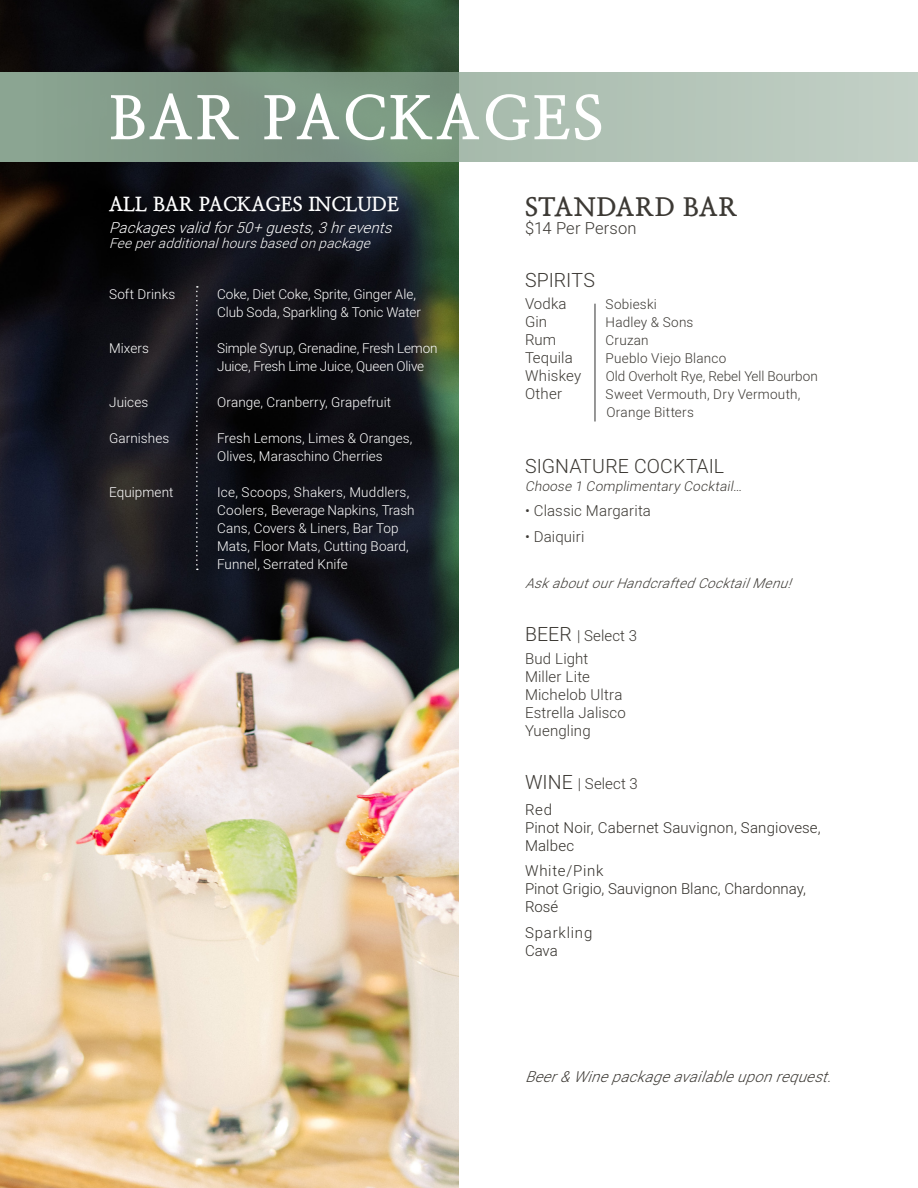
<style>
.page{position:relative;width:918px;height:1188px;background:#fff}
.page>*{position:absolute;margin:0;border:0;box-sizing:border-box;transform-origin:0 0}
.t1{font:800 60px "Nanum Myeongjo";letter-spacing:.05em;color:#fff}
.t2{font:800 25.5px "Nanum Myeongjo";letter-spacing:.04em;color:#3c3934}
.t3{font:300 19.5px "Heebo";letter-spacing:.005em;color:#3c3934}
.t4{font:800 19.5px "Nanum Myeongjo";color:#fff}
.t5{font:300 16.5px "Heebo";letter-spacing:.005em;color:#3c3934}
.t6{font:300 15px "Heebo";letter-spacing:.01em;color:#3c3934}
.t7{font:300 15px/18px "Heebo";letter-spacing:.01em;color:#322f2a}
.t8{font:italic 300 15px "Heebo";color:#3c3934}
.t9{font:italic 300 15px "Heebo";color:#fff}
.t10{font:300 15px "Heebo";letter-spacing:.05em;color:#322f2a}
.t11{font:300 13.5px/18px "Heebo";letter-spacing:.005em;color:#fff}
.t12{font:300 13.5px/18px "Heebo";letter-spacing:.015em;color:#3c3934}
.t13{font:italic 300 13.5px "Heebo";color:#3c3934}
.t14{font:300 13.5px/18px "Heebo";letter-spacing:-.015em;color:#fff}
.t15{font:italic 300 13.5px "Heebo";color:#fff}
.s1{font-size:19.5px}
</style>
<div class="page">
<img style="left:0;top:0;width:459px;height:1188px">
<svg style="left:0;top:72px;width:918px;height:90px;background:#9aaf9f"></svg>
<svg style="left:196px;top:286px;width:2px;height:284px"></svg>
<hr style="left:595px;top:304px;width:1px;height:118px;background:#303030">
<p class="t1" style="left:110px;top:82px;width:495px">BAR PACKAGES</p>
<p class="t4" style="left:109px;top:192px;width:291px">ALL BAR PACKAGES INCLUDE</p>
<p class="t9" style="left:109px;top:218px;width:289px">Packagesvalidfor50+guests,3hrevents</p>
<p class="t15" style="left:109px;top:234px;width:267px">Feeperadditionalhoursbasedonpackage</p>
<p class="t11" style="left:109px;top:285px;width:68px">Soft Drinks</p>
<p class="t11" style="left:217px;top:285px;width:205px">Coke, Diet Coke, Sprite, Ginger Ale,<br>Club Soda, Sparkling &amp; Tonic Water</p>
<p class="t11" style="left:109px;top:339px;width:41px">Mixers</p>
<p class="t14" style="left:217px;top:339px;width:222px">Simple Syrup, Grenadine, Fresh Lemon<br>Juice, Fresh Lime Juice, Queen Olive</p>
<p class="t11" style="left:109px;top:393px;width:41px">Juices</p>
<p class="t11" style="left:217px;top:393px;width:176px">Orange, Cranberry, Grapefruit</p>
<p class="t11" style="left:109px;top:429px;width:62px">Garnishes</p>
<p class="t11" style="left:217px;top:429px;width:197px">Fresh Lemons, Limes &amp; Oranges,<br>Olives, Maraschino Cherries</p>
<p class="t11" style="left:109px;top:483px;width:66px">Equipment</p>
<p class="t11" style="left:217px;top:483px;width:199px">Ice, Scoops, Shakers, Muddlers,<br>Coolers, Beverage Napkins, Trash<br>Cans, Covers &amp; Liners, Bar Top</p>
<p class="t11" style="left:217px;top:537px;width:193px">Mats, Floor Mats, Cutting Board,<br>Funnel, Serrated Knife</p>
<p class="t2" style="left:525px;top:191px;width:214px">STANDARD BAR</p>
<p class="t5" style="left:525px;top:216px;width:113px">$14 Per Person</p>
<p class="t3" style="left:525px;top:267px;width:71px">SPIRITS</p>
<p class="t6" style="left:525px;top:294px;width:43px">Vodka</p>
<p class="t12" style="left:606px;top:295px;width:53px">Sobieski</p>
<p class="t6" style="left:525px;top:312px;width:24px">Gin</p>
<p class="t12" style="left:606px;top:313px;width:89px">Hadley &amp; Sons</p>
<p class="t6" style="left:525px;top:330px;width:33px">Rum</p>
<p class="t12" style="left:606px;top:331px;width:45px">Cruzan</p>
<p class="t6" style="left:525px;top:348px;width:49px">Tequila</p>
<p class="t12" style="left:606px;top:349px;width:122px">Pueblo Viejo Blanco</p>
<p class="t6" style="left:525px;top:366px;width:58px">Whiskey</p>
<p class="t12" style="left:606px;top:367px;width:214px">Old Overholt Rye, Rebel Yell Bourbon</p>
<p class="t6" style="left:525px;top:384px;width:39px">Other</p>
<p class="t12" style="left:606px;top:385px;width:196px">Sweet Vermouth, Dry Vermouth,<br>Orange Bitters</p>
<p class="t3" style="left:525px;top:452px;width:201px">SIGNATURE COCKTAIL</p>
<p class="t13" style="left:525px;top:477px;width:222px">Choose 1 Complimentary Cocktail…</p>
<p class="t6" style="left:525px;top:501px;width:128px">• Classic Margarita</p>
<p class="t6" style="left:525px;top:526px;width:61px">• Daiquiri</p>
<p class="t13" style="left:525px;top:574px;width:274px">AskaboutourHandcraftedCocktailMenu!</p>
<p class="t6" style="left:525px;top:626px;width:114px"><span class="s1">BEER</span> | Select 3</p>
<p class="t6" style="left:525px;top:648px;width:65px">Bud Light</p>
<p class="t6" style="left:525px;top:666px;width:66px">Miller Lite</p>
<p class="t6" style="left:525px;top:684px;width:99px">Michelob Ultra</p>
<p class="t6" style="left:525px;top:702px;width:103px">Estrella Jalisco</p>
<p class="t6" style="left:525px;top:720px;width:67px">Yuengling</p>
<p class="t6" style="left:525px;top:774px;width:114px"><span class="s1">WINE</span> | Select 3</p>
<p class="t7" style="left:525px;top:800px;width:29px">Red</p>
<p class="t7" style="left:525px;top:818px;width:297px">Pinot Noir, Cabernet Sauvignon, Sangiovese,<br>Malbec</p>
<p class="t10" style="left:525px;top:861px;width:80px">White/Pink</p>
<p class="t7" style="left:525px;top:880px;width:283px">Pinot Grigio, Sauvignon Blanc, Chardonnay,<br>Rosé</p>
<p class="t10" style="left:525px;top:922px;width:69px">Sparkling</p>
<p class="t7" style="left:525px;top:941px;width:34px">Cava</p>
<p class="t8" style="left:525px;top:1066px;width:315px">Beer&amp;Winepackageavailableuponrequest.</p>
</div>
